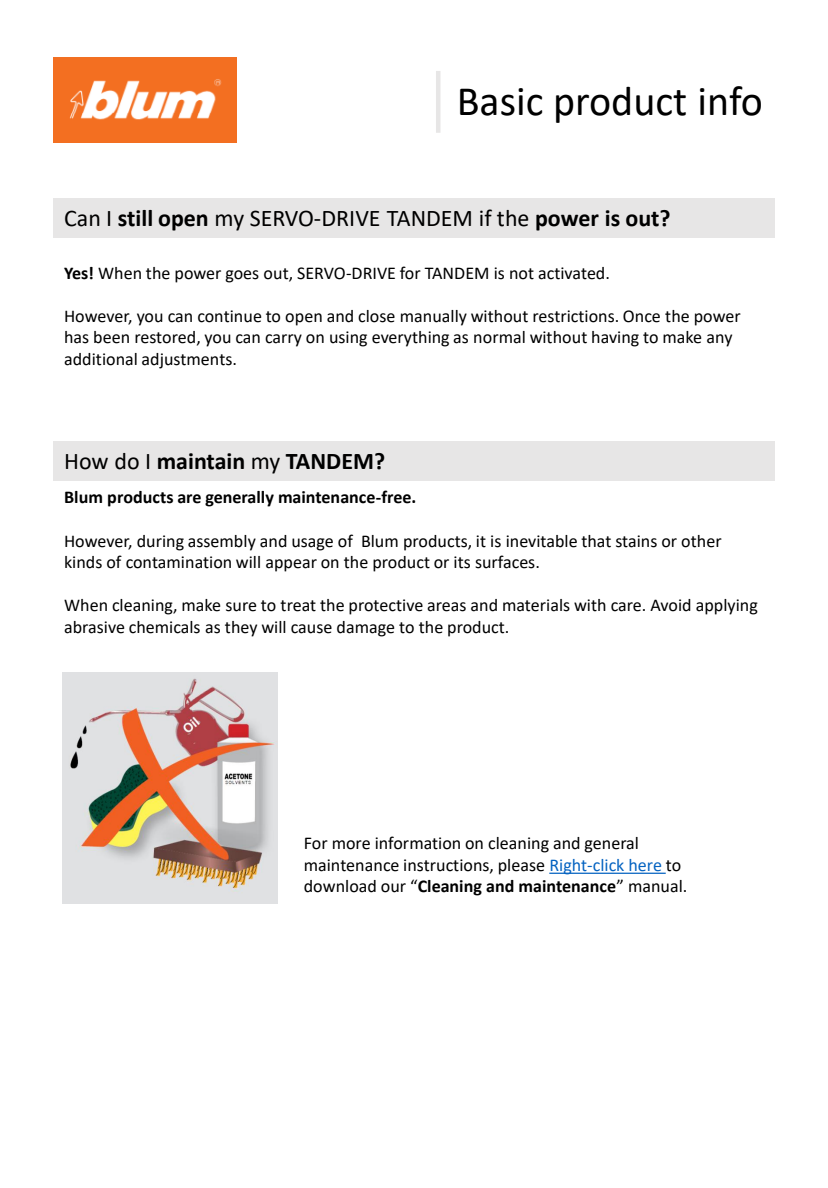
<style>
.page{position:relative;width:828px;height:1188px;background:#fff}
.page>*{position:absolute;margin:0;border:0;box-sizing:border-box;transform-origin:0 0}
.t1{font:42px "Calibri";color:#000}
.t2{font:24px "Calibri";color:#000}
.t3{font:700 24px "Calibri";color:#000}
.t4{font:18px/21.6px "Calibri";color:#000}
.t5{font:700 18px "Calibri";color:#000}
.s1{font-weight:700}
.s2{font-weight:400}
.s3{color:#0563c1}
</style>
<div class="page">
<img style="left:53px;top:58px;width:183px;height:84px">
<div style="left:435px;top:71px;width:5px;height:62px;background:#e7e6e6"></div>
<div style="left:53px;top:441px;width:721px;height:39px;background:#e7e6e6"></div>
<img style="left:62px;top:672px;width:215px;height:231px">
<svg style="left:549px;top:872px;width:116px;height:1px"></svg>
<div style="left:53px;top:198px;width:721px;height:39px;background:#e7e6e6"></div>
<h1 class="t1" style="left:456px;top:72px;width:307px">Basic product info</h1>
<h2 class="t2" style="left:64px;top:201px;width:607px">Can I <span class="s1">still open</span> my SERVO-DRIVE TANDEM if the <span class="s1">power is out?</span></h2>
<p class="t4" style="left:64px;top:261px;width:547px"><span class="s1">Yes!</span> When the power goes out, SERVO-DRIVE for TANDEM is not activated.</p>
<p class="t4" style="left:64px;top:304px;width:677px">However, you can continue to open and close manually without restrictions. Once the power has been restored, you can carry on using everything as normal without having to make any additional adjustments.</p>
<h2 class="t3" style="left:64px;top:444px;width:322px"><span class="s2">How do I</span> maintain <span class="s2">my</span> TANDEM?</h2>
<p class="t5" style="left:64px;top:484px;width:353px">Blum products are generally maintenance-free.</p>
<p class="t4" style="left:64px;top:529px;width:658px">However, during assembly and usage of Blum products, it is inevitable that stains or other kinds of contamination will appear on the product or its surfaces.</p>
<p class="t4" style="left:64px;top:594px;width:694px">When cleaning, make sure to treat the protective areas and materials with care. Avoid applying abrasive chemicals as they will cause damage to the product.</p>
<p class="t4" style="left:303px;top:831px;width:385px">For more information on cleaning and general maintenance instructions, please <span class="s3">Right-click here</span> to download our “<span class="s1">Cleaning and maintenance</span>” manual.</p>
</div>
